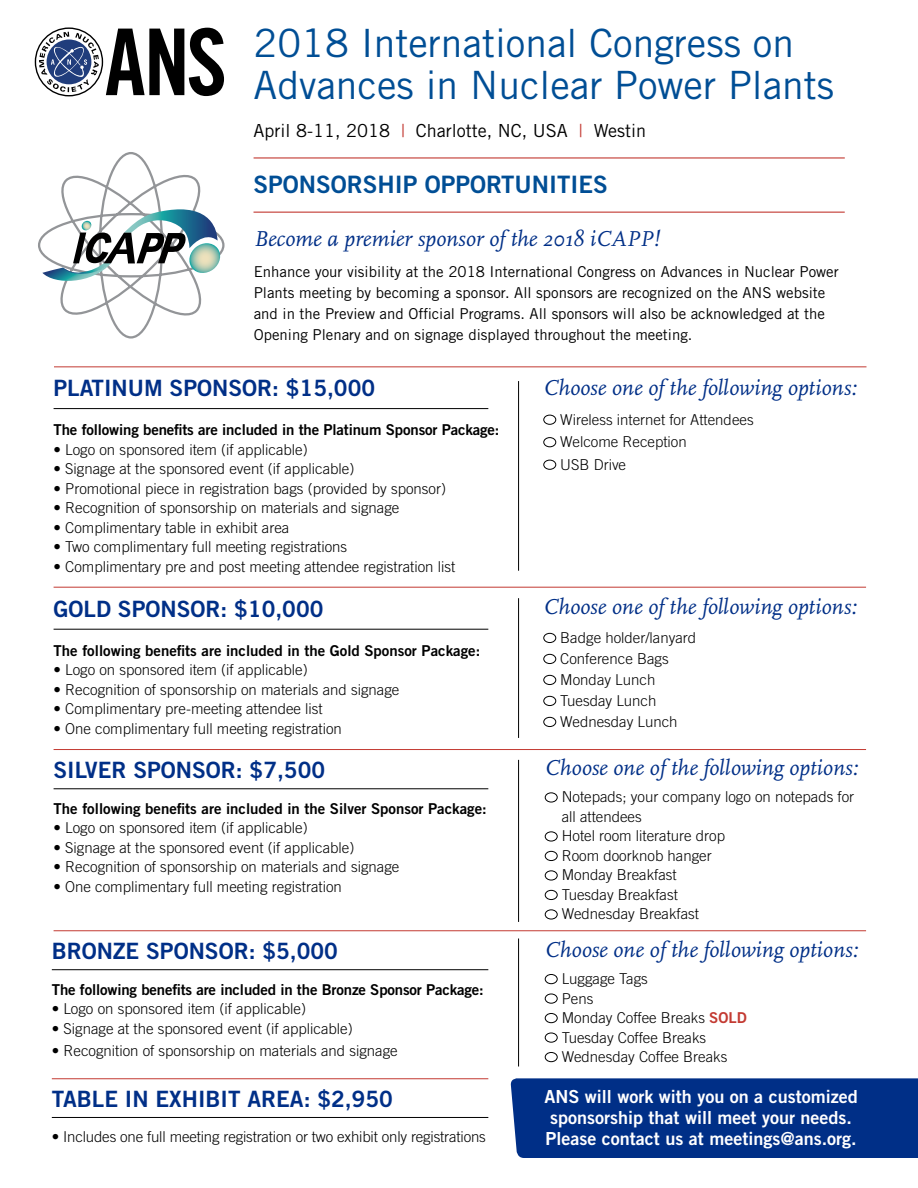
<style>
.page{position:relative;width:918px;height:1188px;background:#fff}
.page>*{position:absolute;margin:0;border:0;box-sizing:border-box;transform-origin:0 0}
.t1{font:39px/42px "Trade Gothic";color:#004e95}
.t2{font:24px "Trade Gothic Bold Two";color:#004e95}
.t3{font:italic 22.5px "Scala OT";color:#002f87}
.t4{font:22.5px "Trade Gothic Bold Two";color:#002f87}
.t5{font:18px/21px "Trade Gothic Bold Two";color:#fff}
.t6{font:18px "Trade Gothic";color:#000}
.t7{font:300 15px/19.5px "Trade Gothic";color:#000}
.t8{font:15px/21px "Trade Gothic";color:#000}
.t9{font:15px "Trade Gothic Bold Two";letter-spacing:-.01em;color:#000}
.s1{color:#c33a32}
.s2{font-family:"Trade Gothic Bold Two";font-weight:400;color:#c33a32}
</style>
<div class="page">
<hr style="left:54px;top:408px;width:434px;height:1px;background:#000">
<hr style="left:518px;top:381px;width:1px;height:190px;background:#000">
<hr style="left:54px;top:366px;width:812px;height:1px;background:#c33a32">
<div style="left:543px;top:415px;width:13px;height:10px;border:1px solid #000;border-radius:50%"></div>
<div style="left:543px;top:437px;width:13px;height:10px;border:1px solid #000;border-radius:50%"></div>
<div style="left:543px;top:460px;width:13px;height:10px;border:1px solid #000;border-radius:50%"></div>
<hr style="left:54px;top:629px;width:434px;height:1px;background:#000">
<hr style="left:518px;top:598px;width:1px;height:140px;background:#000">
<div style="left:543px;top:633px;width:13px;height:10px;border:1px solid #000;border-radius:50%"></div>
<div style="left:543px;top:654px;width:13px;height:10px;border:1px solid #000;border-radius:50%"></div>
<div style="left:543px;top:675px;width:13px;height:10px;border:1px solid #000;border-radius:50%"></div>
<div style="left:543px;top:696px;width:13px;height:10px;border:1px solid #000;border-radius:50%"></div>
<div style="left:543px;top:717px;width:13px;height:10px;border:1px solid #000;border-radius:50%"></div>
<hr style="left:54px;top:587px;width:812px;height:1px;background:#c33a32">
<hr style="left:54px;top:788px;width:434px;height:1px;background:#000">
<hr style="left:518px;top:760px;width:1px;height:162px;background:#000">
<div style="left:545px;top:792px;width:13px;height:10px;border:1px solid #000;border-radius:50%"></div>
<div style="left:545px;top:831px;width:13px;height:10px;border:1px solid #000;border-radius:50%"></div>
<div style="left:545px;top:851px;width:13px;height:10px;border:1px solid #000;border-radius:50%"></div>
<div style="left:545px;top:870px;width:13px;height:10px;border:1px solid #000;border-radius:50%"></div>
<div style="left:545px;top:890px;width:13px;height:10px;border:1px solid #000;border-radius:50%"></div>
<div style="left:545px;top:909px;width:13px;height:10px;border:1px solid #000;border-radius:50%"></div>
<hr style="left:54px;top:749px;width:812px;height:1px;background:#c33a32">
<hr style="left:54px;top:930px;width:812px;height:1px;background:#c33a32">
<hr style="left:52px;top:969px;width:436px;height:1px;background:#000">
<hr style="left:518px;top:938px;width:1px;height:128px;background:#000">
<div style="left:545px;top:974px;width:13px;height:10px;border:1px solid #000;border-radius:50%"></div>
<div style="left:545px;top:994px;width:13px;height:10px;border:1px solid #000;border-radius:50%"></div>
<div style="left:545px;top:1013px;width:13px;height:10px;border:1px solid #000;border-radius:50%"></div>
<div style="left:545px;top:1033px;width:13px;height:10px;border:1px solid #000;border-radius:50%"></div>
<div style="left:545px;top:1052px;width:13px;height:10px;border:1px solid #000;border-radius:50%"></div>
<hr style="left:52px;top:1078px;width:436px;height:1px;background:#c33a32">
<hr style="left:52px;top:1117px;width:436px;height:1px;background:#000">
<div style="left:510px;top:1078px;width:408px;height:80px;background:#002f87"></div>
<svg style="left:35px;top:27px;width:189px;height:69px"></svg>
<hr style="left:254px;top:157px;width:591px;height:2px;background:#c33a32">
<hr style="left:254px;top:212px;width:591px;height:1px;background:#c33a32">
<svg style="left:38px;top:152px;width:187px;height:187px"></svg>
<h1 class="t1" style="left:254px;top:22px;width:582px">2018 International Congress on<br>Advances in Nuclear Power Plants</h1>
<p class="t6" style="left:254px;top:120px;width:394px">April 8-11, 2018 <span class="s1">|</span> Charlotte, NC, USA <span class="s1">|</span> Westin</p>
<h2 class="t2" style="left:254px;top:170px;width:356px">SPONSORSHIP OPPORTUNITIES</h2>
<h3 class="t3" style="left:254px;top:226px;width:407px">Become a premier sponsor of the 2018 iCAPP!</h3>
<p class="t8" style="left:254px;top:261px;width:586px">Enhance your visibility at the 2018 International Congress on Advances in Nuclear Power Plants meeting by becoming a sponsor. All sponsors are recognized on the ANS website and in the Preview and Official Programs. All sponsors will also be acknowledged at the Opening Plenary and on signage displayed throughout the meeting.</p>
<h3 class="t4" style="left:54px;top:374px;width:323px">PLATINUM SPONSOR: $15,000</h3>
<h3 class="t3" style="left:543px;top:375px;width:315px">Choose one of the following options:</h3>
<p class="t7" style="left:560px;top:408px;width:195px;line-height:22.5px">Wireless internet for Attendees<br>Welcome Reception<br>USB Drive</p>
<p class="t9" style="left:54px;top:420px;width:447px">The following benefits are included in the Platinum Sponsor Package:</p>
<p class="t7" style="left:54px;top:439px;width:256px">• Logo on sponsored item (if applicable)</p>
<p class="t7" style="left:54px;top:459px;width:302px">• Signage at the sponsored event (if applicable)</p>
<p class="t7" style="left:54px;top:478px;width:394px">• Promotional piece in registration bags (provided by sponsor)</p>
<p class="t7" style="left:54px;top:498px;width:347px">• Recognition of sponsorship on materials and signage</p>
<p class="t7" style="left:54px;top:517px;width:237px">• Complimentary table in exhibit area</p>
<p class="t7" style="left:54px;top:537px;width:295px">• Two complimentary full meeting registrations</p>
<p class="t7" style="left:54px;top:556px;width:403px">• Complimentary pre and post meeting attendee registration list</p>
<h3 class="t4" style="left:54px;top:595px;width:271px">GOLD SPONSOR: $10,000</h3>
<h3 class="t3" style="left:543px;top:595px;width:315px">Choose one of the following options:</h3>
<p class="t7" style="left:560px;top:627px;width:137px;line-height:21px">Badge holder/lanyard<br>Conference Bags<br>Monday Lunch<br>Tuesday Lunch<br>Wednesday Lunch</p>
<p class="t9" style="left:54px;top:641px;width:428px">The following benefits are included in the Gold Sponsor Package:</p>
<p class="t7" style="left:54px;top:660px;width:256px">• Logo on sponsored item (if applicable)</p>
<p class="t7" style="left:54px;top:679px;width:347px">• Recognition of sponsorship on materials and signage</p>
<p class="t7" style="left:54px;top:699px;width:271px">• Complimentary pre-meeting attendee list</p>
<p class="t7" style="left:54px;top:718px;width:290px">• One complimentary full meeting registration</p>
<h3 class="t4" style="left:54px;top:756px;width:273px">SILVER SPONSOR: $7,500</h3>
<h3 class="t3" style="left:545px;top:756px;width:315px">Choose one of the following options:</h3>
<p class="t7" style="left:562px;top:787px;width:294px">Notepads; your company logo on notepads for all attendees<br>Hotel room literature drop<br>Room doorknob hanger<br>Monday Breakfast<br>Tuesday Breakfast<br>Wednesday Breakfast</p>
<p class="t9" style="left:54px;top:799px;width:435px">The following benefits are included in the Silver Sponsor Package:</p>
<p class="t7" style="left:54px;top:818px;width:256px">• Logo on sponsored item (if applicable)</p>
<p class="t7" style="left:54px;top:837px;width:302px">• Signage at the sponsored event (if applicable)</p>
<p class="t7" style="left:54px;top:857px;width:347px">• Recognition of sponsorship on materials and signage</p>
<p class="t7" style="left:54px;top:876px;width:290px">• One complimentary full meeting registration</p>
<h3 class="t4" style="left:52px;top:937px;width:288px">BRONZE SPONSOR: $5,000</h3>
<h3 class="t3" style="left:545px;top:937px;width:315px">Choose one of the following options:</h3>
<p class="t7" style="left:562px;top:969px;width:187px">Luggage Tags<br>Pens<br>Monday Coffee Breaks <span class="s2">SOLD<br></span>Tuesday Coffee Breaks<br>Wednesday Coffee Breaks</p>
<p class="t9" style="left:52px;top:980px;width:434px">The following benefits are included in the Bronze Sponsor Package:</p>
<p class="t7" style="left:52px;top:999px;width:256px">• Logo on sponsored item (if applicable)</p>
<p class="t7" style="left:52px;top:1018px;width:302px">• Signage at the sponsored event (if applicable)</p>
<p class="t7" style="left:52px;top:1041px;width:347px">• Recognition of sponsorship on materials and signage</p>
<h3 class="t4" style="left:52px;top:1085px;width:343px">TABLE IN EXHIBIT AREA: $2,950</h3>
<p class="t5" style="left:544px;top:1086px;width:315px">ANS will work with you on a customized sponsorship that will meet your needs.<br>Please contact us at meetings@ans.org.</p>
<p class="t7" style="left:52px;top:1127px;width:436px">• Includes one full meeting registration or two exhibit only registrations</p>
</div>
